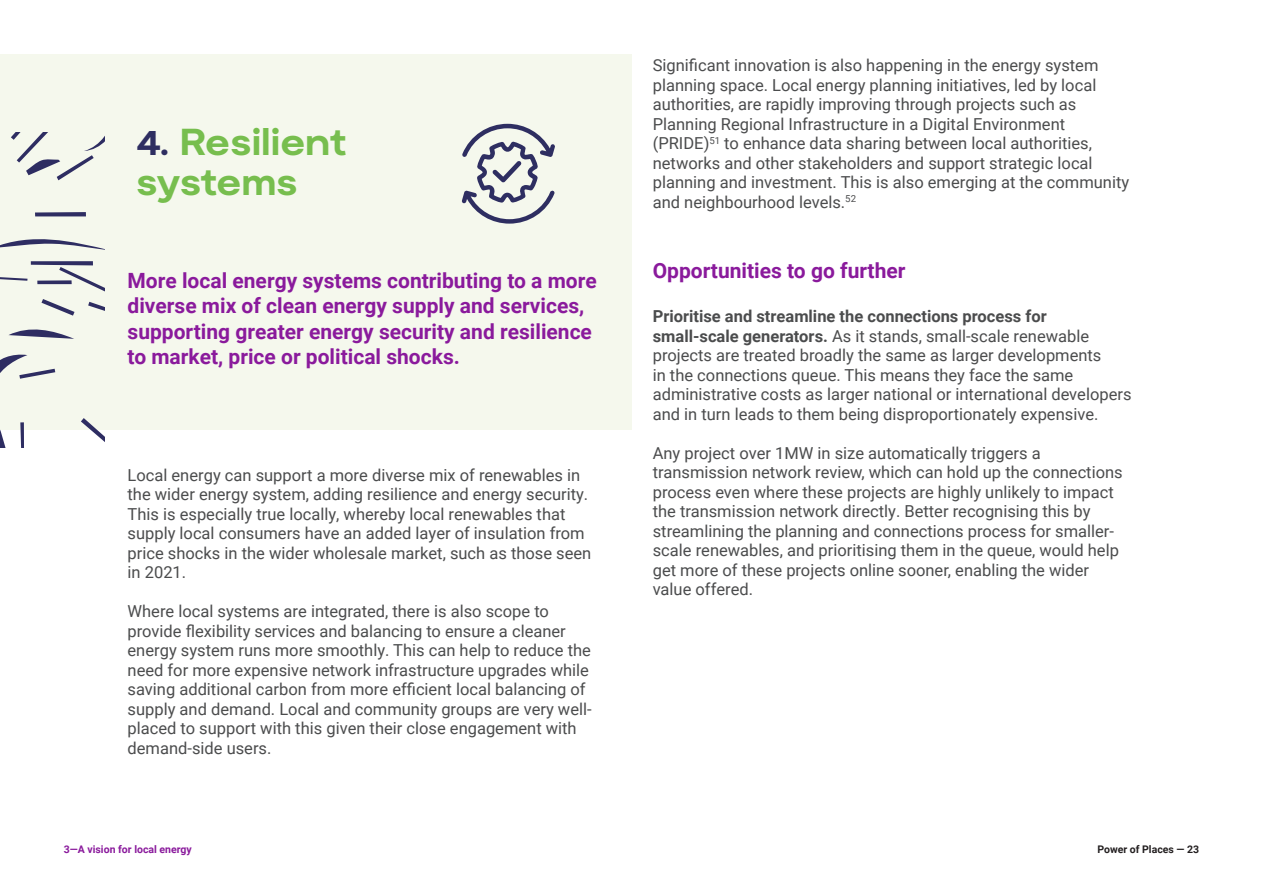
<style>
.page{position:relative;width:1263px;height:893px;background:#fff}
.page>*{position:absolute;margin:0;border:0;box-sizing:border-box;transform-origin:0 0}
.t1{font:700 expanded 37.5px/40.5px "Moderat";letter-spacing:-.005em;color:#77be4e}
.t2{font:700 21px/25.2px "Roboto";color:#8a1a9c}
.t3{font:16.5px/19.5px "Roboto";color:#4b4c4d}
.t4{font:700 10.5px "Roboto";color:#8a1a9c}
.t5{font:700 10.5px "Roboto";color:#231f20}
.s1{color:#2e2e61}
.s2{font-weight:700}
</style>
<div class="page">
<div style="left:0;top:54px;width:631px;height:375px;background:#f5f8ed"></div>
<svg style="left:462px;top:124px;width:93px;height:100px"></svg>
<svg style="left:0;top:239px;width:105px;height:11px"></svg>
<svg style="left:8px;top:329px;width:66px;height:10px"></svg>
<svg style="left:81px;top:418px;width:24px;height:24px"></svg>
<svg style="left:35px;top:212px;width:51px;height:4px"></svg>
<svg style="left:0;top:261px;width:105px;height:31px"></svg>
<svg style="left:11px;top:132px;width:94px;height:48px"></svg>
<svg style="left:42px;top:299px;width:33px;height:17px"></svg>
<svg style="left:88px;top:302px;width:17px;height:9px"></svg>
<svg style="left:0;top:354px;width:55px;height:94px"></svg>
<p class="t1" style="left:136px;top:120px;width:211px"><span class="s1">4.</span> Resilient systems</p>
<p class="t2" style="left:128px;top:267px;width:471px">More local energy systems contributing to a more diverse mix of clean energy supply and services, supporting greater energy security and resilience to market, price or political shocks.</p>
<p class="t3" style="left:128px;top:464px;width:465px">Local energy can support a more diverse mix of renewables in the wider energy system, adding resilience and energy security.<br>This is especially true locally, whereby local renewables that supply local consumers have an added layer of insulation from price shocks in the wider wholesale market, such as those seen in 2021.</p>
<p class="t3" style="left:128px;top:601px;width:466px">Where local systems are integrated, there is also scope to provide flexibility services and balancing to ensure a cleaner energy system runs more smoothly. This can help to reduce the need for more expensive network infrastructure upgrades while saving additional carbon from more efficient local balancing of supply and demand. Local and community groups are very well&shy;placed to support with this given their close engagement with demand-side users.</p>
<p class="t4" style="left:64px;top:842px;width:130px">3—A vision for local energy</p>
<p class="t3" style="left:653px;top:55px;width:478px">Significant innovation is also happening in the energy system planning space. Local energy planning initiatives, led by local authorities, are rapidly improving through projects such as Planning Regional Infrastructure in a Digital Environment (PRIDE)<sup>51</sup> to enhance data sharing between local authorities, networks and other stakeholders and support strategic local planning and investment. This is also emerging at the community and neighbourhood levels.<sup>52</sup></p>
<p class="t2" style="left:653px;top:257px;width:254px">Opportunities to go further</p>
<p class="t3" style="left:653px;top:306px;width:480px"><span class="s2">Prioritise and streamline the connections process for small-scale generators.</span> As it stands, small-scale renewable projects are treated broadly the same as larger developments<br>in the connections queue. This means they face the same administrative costs as larger national or international developers and in turn leads to them being disproportionately expensive.</p>
<p class="t3" style="left:653px;top:443px;width:471px">Any project over 1MW in size automatically triggers a transmission network review, which can hold up the connections process even where these projects are highly unlikely to impact the transmission network directly. Better recognising this by streamlining the planning and connections process for smaller&shy;scale renewables, and prioritising them in the queue, would help get more of these projects online sooner, enabling the wider value offered.</p>
<p class="t5" style="left:1097px;top:842px;width:103px">Power of Places — 23</p>
</div>
